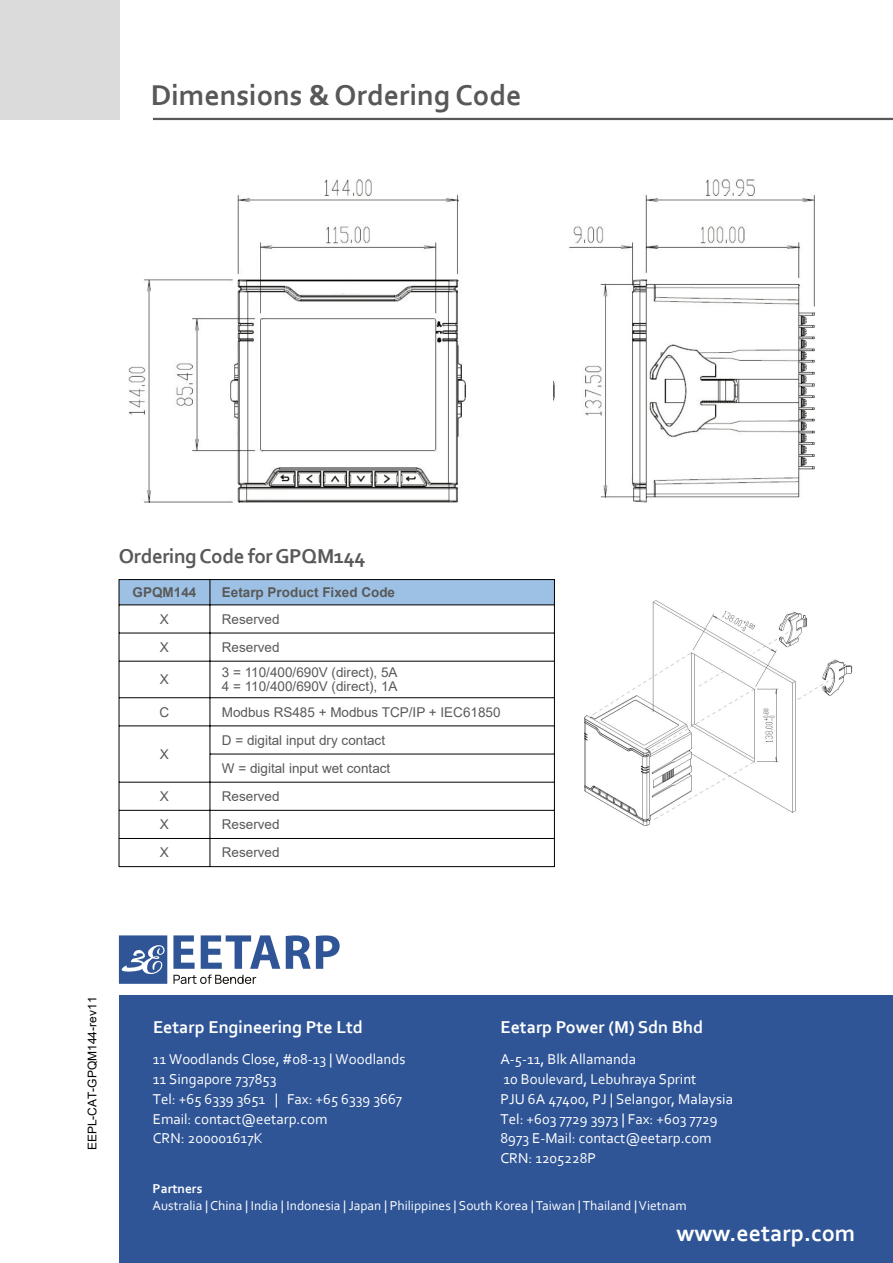
<style>
.page{position:relative;width:893px;height:1263px;background:#fff}
.page>*{position:absolute;margin:0;border:0;box-sizing:border-box;transform-origin:0 0}
.t1{font:700 30px "Corbel";color:#585858}
.t2{font:700 24px "Corbel";color:#fff}
.t3{font:700 21px "Corbel";letter-spacing:-.02em;color:#595959}
.t4{font:700 18px "Corbel";color:#fff}
.t5{font:15px/19.8px "Corbel";color:#fff}
.t6{font:13.5px/14px "Arial";color:#595959}
.t7{font:13.5px "Corbel";color:#fff}
.t8{font:700 13.5px "Arial";color:#595959}
.t9{font:700 13.5px "Corbel";color:#fff}
.t10{font:12px "Arial";color:#000}
</style>
<div class="page">
<img style="left:584px;top:600px;width:269px;height:226px">
<img style="left:128px;top:179px;width:338px;height:324px">
<img style="left:553px;top:179px;width:262px;height:324px">
<div style="left:119px;top:580px;width:435px;height:25px;background:#9dc1e4"></div>
<hr style="left:119px;top:579px;width:1px;height:288px;background:#000">
<hr style="left:554px;top:579px;width:1px;height:288px;background:#000">
<hr style="left:210px;top:580px;width:1px;height:287px;background:#000">
<hr style="left:119px;top:579px;width:435px;height:1px;background:#000">
<hr style="left:119px;top:604px;width:435px;height:1px;background:#000">
<hr style="left:119px;top:633px;width:435px;height:1px;background:#000">
<hr style="left:119px;top:661px;width:435px;height:1px;background:#000">
<hr style="left:119px;top:697px;width:435px;height:1px;background:#000">
<hr style="left:119px;top:725px;width:435px;height:1px;background:#000">
<hr style="left:210px;top:754px;width:344px;height:1px;background:#000">
<hr style="left:119px;top:782px;width:435px;height:1px;background:#000">
<hr style="left:119px;top:810px;width:435px;height:1px;background:#000">
<hr style="left:119px;top:838px;width:435px;height:1px;background:#000">
<hr style="left:119px;top:866px;width:435px;height:1px;background:#000">
<div style="left:119px;top:995px;width:774px;height:268px;background:#2f5597"></div>
<svg style="left:119px;top:935px;width:48px;height:49px;background:#5272a8"></svg>
<svg style="left:173px;top:935px;width:167px;height:49px"></svg>
<div style="left:0;top:0;width:119px;height:119px;background:#dbdbdb"></div>
<hr style="left:153px;top:118px;width:740px;height:2px;background:#595959">
<h1 class="t1" style="left:151px;top:82px;width:372px">Dimensions &amp; Ordering Code</h1>
<h3 class="t3" style="left:119px;top:547px;width:248px">Ordering Code forGPQM144</h3>
<p class="t8" style="left:133px;top:587px;width:65px">GPQM144</p>
<p class="t8" style="left:222px;top:587px;width:175px">Eetarp Product Fixed Code</p>
<p class="t6" style="left:160px;top:613px;width:11px">X</p>
<p class="t6" style="left:222px;top:613px;width:59px">Reserved</p>
<p class="t6" style="left:160px;top:641px;width:11px">X</p>
<p class="t6" style="left:222px;top:641px;width:59px">Reserved</p>
<p class="t6" style="left:160px;top:674px;width:11px">X</p>
<p class="t6" style="left:222px;top:667px;width:177px">3 = 110/400/690V (direct), 5A<br>4 = 110/400/690V (direct), 1A</p>
<p class="t6" style="left:160px;top:706px;width:11px">C</p>
<p class="t6" style="left:222px;top:706px;width:280px">Modbus RS485 + Modbus TCP/IP + IEC61850</p>
<p class="t6" style="left:160px;top:748px;width:11px">X</p>
<p class="t6" style="left:222px;top:727px;width:170px;line-height:28.2px">D = digital input dry contact<br>W = digital input wet contact</p>
<p class="t6" style="left:160px;top:791px;width:11px">X</p>
<p class="t6" style="left:222px;top:791px;width:59px">Reserved</p>
<p class="t6" style="left:160px;top:819px;width:11px">X</p>
<p class="t6" style="left:222px;top:819px;width:59px">Reserved</p>
<p class="t6" style="left:160px;top:847px;width:11px">X</p>
<p class="t6" style="left:222px;top:847px;width:59px">Reserved</p>
<p class="t10" style="left:88px;top:1150px;width:155px;rotate:-90deg">EEPL-CAT-GPQM144-rev11</p>
<p class="t4" style="left:153px;top:1019px;width:211px">Eetarp Engineering Pte Ltd</p>
<p class="t5" style="left:153px;top:1051px;width:254px">11 Woodlands Close, #08-13 | Woodlands<br>11 Singapore 737853<br>Tel: +65 6339 3651 | Fax: +65 6339 3667<br>Email: contact@eetarp.com<br>CRN: 200001617K</p>
<p class="t4" style="left:500px;top:1019px;width:204px">Eetarp Power (M) Sdn Bhd</p>
<p class="t5" style="left:500px;top:1051px;width:234px">A-5-11, Blk Allamanda<br>10 Boulevard, Lebuhraya Sprint<br>PJU 6A 47400, PJ | Selangor, Malaysia<br>Tel: +603 7729 3973 | Fax: +603 7729<br>8973 E-Mail: contact@eetarp.com<br>CRN: 1205228P</p>
<p class="t9" style="left:153px;top:1183px;width:51px">Partners</p>
<p class="t7" style="left:153px;top:1199px;width:535px">Australia | China | India | Indonesia | Japan | Philippines | South Korea | Taiwan | Thailand | Vietnam</p>
<p class="t7" style="left:176px;top:1199px;width:535px">Jap n | South Korea | Chi a | Indi | Thailand | Vietnam | Philippines | Indonesi | Taiwan | Australia</p>
<h2 class="t2" style="left:677px;top:1223px;width:180px">www.eetarp.com</h2>
</div>
